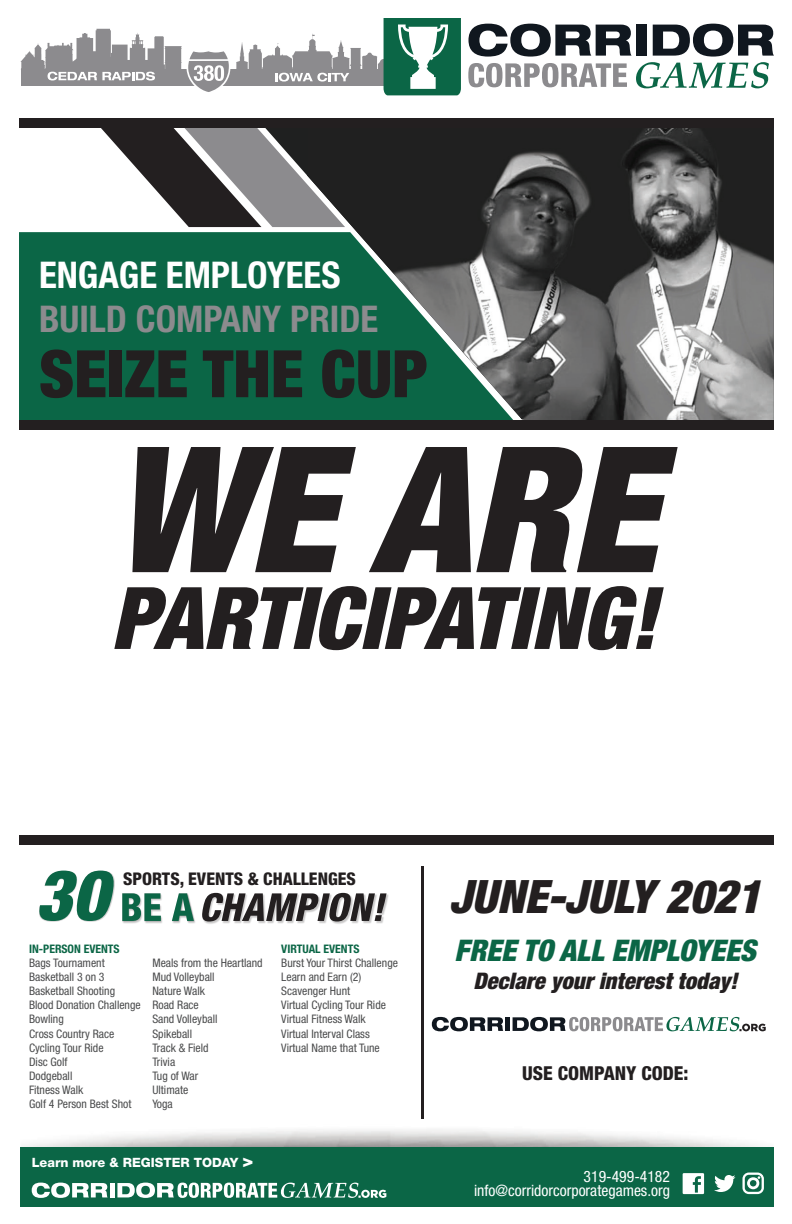
<style>
.page{position:relative;width:792px;height:1224px;background:#fff}
.page>*{position:absolute;margin:0;border:0;box-sizing:border-box;transform-origin:0 0}
.t1{font:900 condensed 65.5px "Helvetica Neue";color:#231f20}
.t2{font:italic 900 condensed 46.1px "Helvetica Neue";color:#231f20}
.t3{font:700 condensed 36.9px "Helvetica Neue";color:#8c8b8e}
.t4{font:700 condensed 36.9px "Helvetica Neue";color:#fff}
.t5{font:italic 900 condensed 29.8px "Helvetica Neue";color:#0b6646}
.t6{font:italic 900 condensed 22.9px "Helvetica Neue";color:#231f20}
.t7{font:800 condensed 19.2px "Helvetica Neue";color:#231f20}
.t8{font:800 condensed 17.5px "Helvetica Neue";color:#231f20}
.t9{font:condensed 15.7px/14.4px "Helvetica Neue";color:#fff;text-align:right}
.t10{font:800 12.8px "Helvetica Neue";color:#fff}
.t11{font:condensed 11.8px/14.1px "Helvetica Neue";color:#4b4c4d}
.t12{font:700 condensed 11.8px "Helvetica Neue";color:#0b6646}
.s1{font-size:18.2px}
</style>
<div class="page">
<svg style="left:114px;top:586px;width:550px;height:64px"></svg>
<svg style="left:132px;top:447px;width:546px;height:125px;fill:#231f20"></svg>
<div style="left:19px;top:836px;width:755px;height:9px;background:#231f20"></div>
<div style="left:19px;top:232px;width:242px;height:188px;background:#0b6646"></div>
<svg style="left:101px;top:128px;width:160px;height:99px"></svg>
<svg style="left:261px;top:128px;width:46px;height:292px;background:#37715d"></svg>
<img style="left:307px;top:128px;width:467px;height:292px">
<div style="left:19px;top:118px;width:755px;height:10px;background:#231f20"></div>
<div style="left:19px;top:420px;width:755px;height:10px;background:#231f20"></div>
<svg style="left:20px;top:18px;width:441px;height:77px"></svg>
<svg style="left:468px;top:24px;width:306px;height:64px"></svg>
<div style="left:20px;top:1147px;width:754px;height:60px;background:#0b6646"></div>
<hr style="left:421px;top:866px;width:3px;height:253px;background:#231f20">
<div style="left:122px;top:893px;width:267px;height:31px;background:#231f20;opacity:.25"></div>
<svg style="left:201px;top:893px;width:186px;height:29px"></svg>
<div style="left:122px;top:893px;width:73px;height:29px;background:#231f20;opacity:.25"></div>
<svg style="left:122px;top:893px;width:72px;height:28px"></svg>
<svg style="left:683px;top:1173px;width:21px;height:21px"></svg>
<svg style="left:714px;top:1175px;width:21px;height:17px"></svg>
<svg style="left:742px;top:1173px;width:22px;height:21px"></svg>
<svg style="left:39px;top:871px;width:76px;height:50px"></svg>
<svg style="left:32px;top:1183px;width:76px;height:15px"></svg>
<hr style="left:110px;top:1183px;width:4px;height:14px;background:#fff">
<svg style="left:117px;top:1183px;width:269px;height:15px"></svg>
<svg style="left:432px;top:1017px;width:71px;height:14px"></svg>
<div style="left:505px;top:1017px;width:5px;height:14px;background:#10171f"></div>
<svg style="left:513px;top:1017px;width:253px;height:14px"></svg>
<h3 class="t4" style="left:39px;top:252px;width:303px">ENGAGE EMPLOYEES</h3>
<h3 class="t3" style="left:39px;top:296px;width:341px">BUILD COMPANY PRIDE</h3>
<h1 class="t1" style="left:39px;top:334px;width:390px">SEIZE THE CUP</h1>
<h3 class="t8" style="left:123px;top:868px;width:234px">SPORTS, EVENTS &amp; CHALLENGES</h3>
<p class="t12" style="left:29px;top:941px;width:92px">IN-PERSON EVENTS</p>
<p class="t11" style="left:29px;top:956px;width:113px">Bags Tournament<br>Basketball 3 on 3<br>Basketball Shooting<br>Blood Donation Challenge<br>Bowling<br>Cross Country Race<br>Cycling Tour Ride<br>Disc Golf<br>Dodgeball<br>Fitness Walk<br>Golf 4 Person Best Shot</p>
<p class="t11" style="left:152px;top:956px;width:112px">Meals from the Heartland<br>Mud Volleyball<br>Nature Walk<br>Road Race<br>Sand Volleyball<br>Spikeball<br>Track &amp; Field<br>Trivia<br>Tug of War<br>Ultimate<br>Yoga</p>
<p class="t10" style="left:32px;top:1155px;width:223px">Learn more &amp; REGISTER TODAY <span class="s1">&gt;</span></p>
<p class="t12" style="left:281px;top:941px;width:80px">VIRTUAL EVENTS</p>
<p class="t11" style="left:281px;top:956px;width:118px">Burst Your Thirst Challenge<br>Learn and Earn (2)<br>Scavenger Hunt<br>Virtual Cycling Tour Ride<br>Virtual Fitness Walk<br>Virtual Interval Class<br>Virtual Name that Tune</p>
<h2 class="t2" style="left:449px;top:868px;width:313px">JUNE-JULY 2021</h2>
<h3 class="t5" style="left:455px;top:932px;width:303px">FREE TO ALL EMPLOYEES</h3>
<h3 class="t6" style="left:473px;top:966px;width:265px">Declare your interest today!</h3>
<h3 class="t7" style="left:522px;top:1061px;width:168px">USE COMPANY CODE:</h3>
<h3 class="t9" style="left:474px;top:1169px;width:197px">319-499-4182 info@corridorcorporategames.org</h3>
</div>
